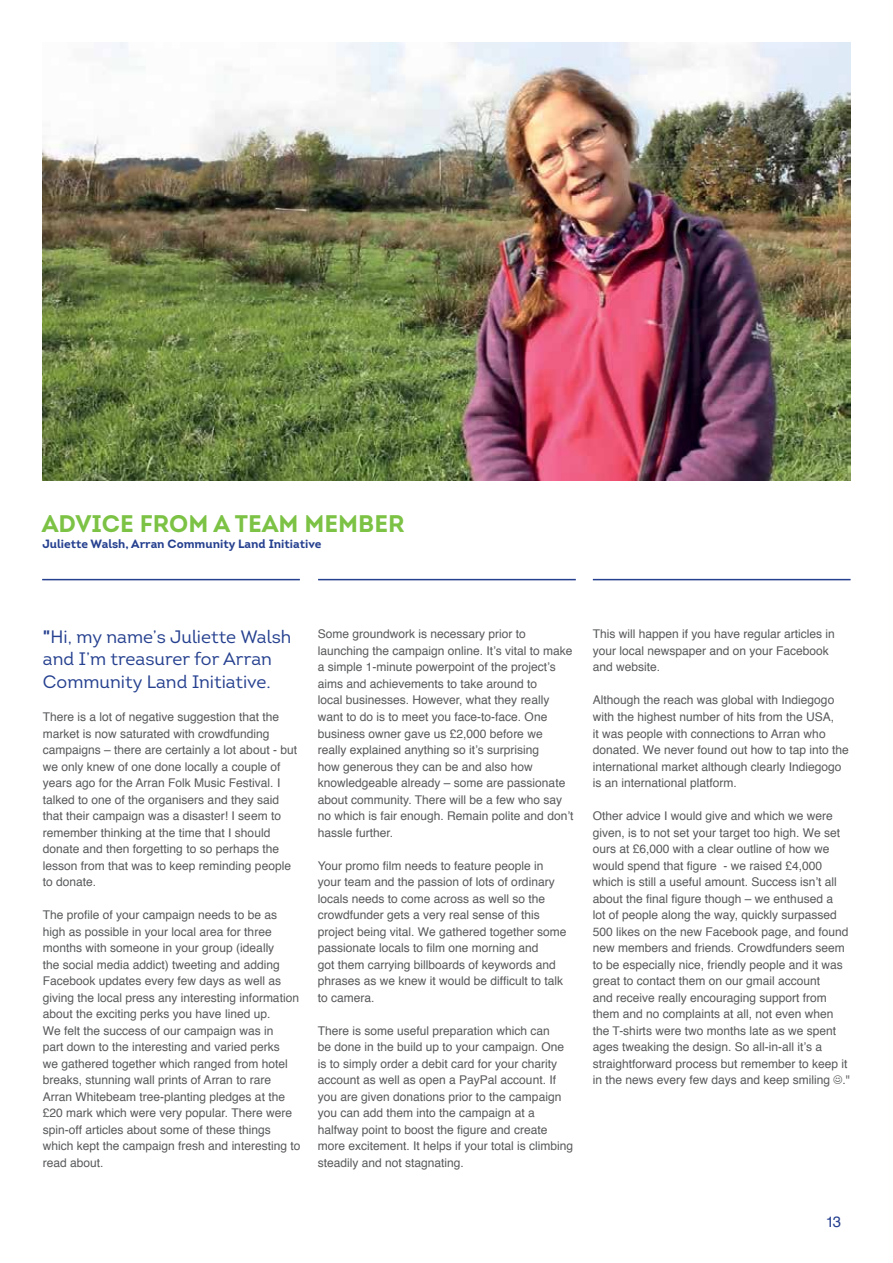
<style>
.page{position:relative;width:893px;height:1263px;background:#fff}
.page>*{position:absolute;margin:0;border:0;box-sizing:border-box;transform-origin:0 0}
.t1{font:700 24px "Intro";color:#7cc245}
.t2{font:18px/22.5px "Intro";color:#25408f}
.t3{font:15px "Helvetica";color:#25408f}
.t4{font:12px/16.5px "Helvetica";color:#58595b}
.t5{font:700 12px "Intro";color:#25408f}
.s1{font-weight:700}
</style>
<div class="page">
<hr style="left:42px;top:579px;width:258px;height:1px;background:#25408f">
<hr style="left:318px;top:579px;width:258px;height:1px;background:#25408f">
<hr style="left:593px;top:579px;width:258px;height:1px;background:#25408f">
<img style="left:43px;top:43px;width:807px;height:437px">
<h1 class="t1" style="left:42px;top:508px;width:364px">ADVICE FROM A TEAM MEMBER</h1>
<p class="t5" style="left:42px;top:536px;width:280px">Juliette Walsh, Arran Community Land Initiative</p>
<h2 class="t2" style="left:43px;top:625px;width:250px"><span class="s1">"</span>Hi, my name’s Juliette Walsh and I’m treasurer for Arran<br>Community Land Initiative.</h2>
<p class="t4" style="left:43px;top:709px;width:256px">There is a lot of negative suggestion that the market is now saturated with crowdfunding campaigns – there are certainly a lot about - but we only knew of one done locally a couple of years ago for the Arran Folk Music Festival. I talked to one of the organisers and they said that their campaign was a disaster! I seem to remember thinking at the time that I should donate and then forgetting to so perhaps the lesson from that was to keep reminding people to donate.</p>
<p class="t4" style="left:43px;top:907px;width:259px">The profile of your campaign needs to be as high as possible in your local area for three months with someone in your group (ideally<br>the social media addict) tweeting and adding Facebook updates every few days as well as giving the local press any interesting information about the exciting perks you have lined up.<br>We felt the success of our campaign was in<br>part down to the interesting and varied perks<br>we gathered together which ranged from hotel breaks, stunning wall prints of Arran to rare Arran Whitebeam tree-planting pledges at the £20 mark which were very popular. There were spin-off articles about some of these things which kept the campaign fresh and interesting to read about.</p>
<p class="t4" style="left:318px;top:626px;width:257px">Some groundwork is necessary prior to launching the campaign online. It’s vital to make a simple 1-minute powerpoint of the project’s aims and achievements to take around to<br>local businesses. However, what they really want to do is to meet you face-to-face. One business owner gave us £2,000 before we really explained anything so it’s surprising<br>how generous they can be and also how knowledgeable already – some are passionate about community. There will be a few who say no which is fair enough. Remain polite and don’t hassle further.</p>
<p class="t4" style="left:318px;top:857px;width:250px">Your promo film needs to feature people in your team and the passion of lots of ordinary locals needs to come across as well so the crowdfunder gets a very real sense of this project being vital. We gathered together some passionate locals to film one morning and<br>got them carrying billboards of keywords and phrases as we knew it would be difficult to talk to camera.</p>
<p class="t4" style="left:318px;top:1022px;width:257px">There is some useful preparation which can<br>be done in the build up to your campaign. One is to simply order a debit card for your charity account as well as open a PayPal account. If you are given donations prior to the campaign you can add them into the campaign at a halfway point to boost the figure and create more excitement. It helps if your total is climbing steadily and not stagnating.</p>
<p class="t4" style="left:593px;top:626px;width:244px">This will happen if you have regular articles in your local newspaper and on your Facebook and website.</p>
<p class="t4" style="left:593px;top:692px;width:257px">Although the reach was global with Indiegogo with the highest number of hits from the USA,<br>it was people with connections to Arran who donated. We never found out how to tap into the international market although clearly Indiegogo is an international platform.</p>
<p class="t4" style="left:593px;top:808px;width:259px">Other advice I would give and which we were given, is to not set your target too high. We set ours at £6,000 with a clear outline of how we would spend that figure - we raised £4,000 which is still a useful amount. Success isn’t all about the final figure though – we enthused a<br>lot of people along the way, quickly surpassed 500 likes on the new Facebook page, and found new members and friends. Crowdfunders seem to be especially nice, friendly people and it was great to contact them on our gmail account<br>and receive really encouraging support from them and no complaints at all, not even when the T-shirts were two months late as we spent ages tweaking the design. So all-in-all it’s a straightforward process but remember to keep it in the news every few days and keep smiling ☺."</p>
<p class="t3" style="left:826px;top:1210px;width:17px">13</p>
</div>
